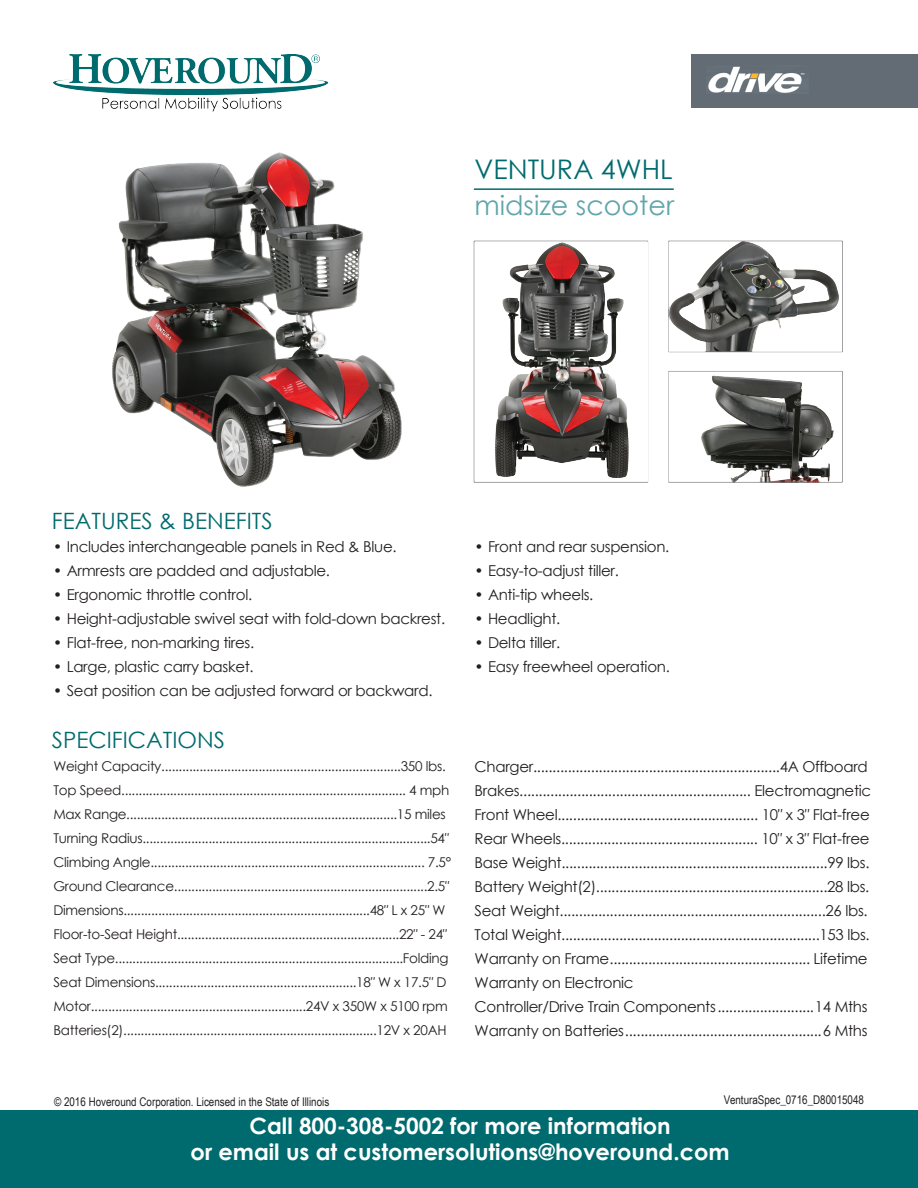
<style>
.page{position:relative;width:918px;height:1188px;background:#fff}
.page>*{position:absolute;margin:0;border:0;box-sizing:border-box;transform-origin:0 0}
.t1{font:27px "Century Gothic";color:#5fa6ab}
.t2{font:27px "Century Gothic";color:#006b6e}
.t3{font:700 22.5px/25.5px "Century Gothic";color:#fff;text-align:center}
.t4{font:22.5px "Century Gothic";color:#006b6e}
.t5{font:15px "Century Gothic";letter-spacing:-.02em;color:#231f20}
.t6{font:13.5px "Century Gothic";letter-spacing:-.02em;color:#231f20}
.t7{font:12px "Arial Narrow";color:#231f20}
</style>
<div class="page">
<img style="left:112px;top:152px;width:290px;height:335px">
<hr style="left:474px;top:188px;width:199px;height:2px;background:#006b6e">
<img style="left:54px;top:54px;width:273px;height:58px">
<img style="left:495px;top:243px;width:134px;height:235px">
<img style="left:670px;top:243px;width:169px;height:107px">
<div style="left:668px;top:241px;width:175px;height:111px;border:1px solid #717074"></div>
<img style="left:701px;top:375px;width:133px;height:106px">
<div style="left:668px;top:371px;width:175px;height:112px;border:1px solid #717074"></div>
<div style="left:691px;top:54px;width:227px;height:54px;background:#636c75"></div>
<img style="left:708px;top:66px;width:97px;height:27px">
<div style="left:0;top:1110px;width:918px;height:78px;background:#006b6e"></div>
<p class="t2" style="left:474px;top:150px;width:200px">VENTURA 4WHL</p>
<p class="t1" style="left:474px;top:186px;width:201px">midsize scooter</p>
<p class="t4" style="left:52px;top:505px;width:222px">FEATURES &amp; BENEFITS</p>
<p class="t5" style="left:53px;top:536px;width:345px">• Includes interchangeable panels in Red &amp; Blue.</p>
<p class="t5" style="left:53px;top:560px;width:278px">• Armrests are padded and adjustable.</p>
<p class="t5" style="left:53px;top:584px;width:200px">• Ergonomic throttle control.</p>
<p class="t5" style="left:53px;top:608px;width:393px">• Height-adjustable swivel seat with fold-down backrest.</p>
<p class="t5" style="left:53px;top:632px;width:202px">• Flat-free, non-marking tires.</p>
<p class="t5" style="left:53px;top:656px;width:202px">• Large, plastic carry basket.</p>
<p class="t5" style="left:53px;top:680px;width:381px">• Seat position can be adjusted forward or backward.</p>
<p class="t4" style="left:52px;top:724px;width:174px">SPECIFICATIONS</p>
<p class="t6" style="left:53px;top:757px;width:394px">Weight Capacity.....................................................................350 lbs.</p>
<p class="t6" style="left:53px;top:781px;width:398px">Top Speed.................................................................................. 4 mph</p>
<p class="t6" style="left:53px;top:805px;width:394px">Max Range..............................................................................15 miles</p>
<p class="t6" style="left:53px;top:829px;width:397px">Turning Radius...................................................................................54″</p>
<p class="t6" style="left:53px;top:853px;width:399px">Climbing Angle............................................................................... 7.5°</p>
<p class="t6" style="left:53px;top:877px;width:397px">Ground Clearance.........................................................................2.5″</p>
<p class="t6" style="left:53px;top:901px;width:393px">Dimensions.......................................................................48″ L x 25″ W</p>
<p class="t6" style="left:53px;top:925px;width:395px">Floor-to-Seat Height................................................................22″ - 24″</p>
<p class="t6" style="left:53px;top:949px;width:397px">Seat Type...................................................................................Folding</p>
<p class="t6" style="left:53px;top:973px;width:395px">Seat Dimensions..........................................................18″ W x 17.5″ D</p>
<p class="t6" style="left:53px;top:997px;width:396px">Motor..............................................................24V x 350W x 5100 rpm</p>
<p class="t6" style="left:53px;top:1021px;width:395px">Batteries(2).........................................................................12V x 20AH</p>
<p class="t5" style="left:475px;top:536px;width:196px">• Front and rear suspension.</p>
<p class="t5" style="left:475px;top:560px;width:146px">• Easy-to-adjust tiller.</p>
<p class="t5" style="left:475px;top:584px;width:120px">• Anti-tip wheels.</p>
<p class="t5" style="left:475px;top:608px;width:87px">• Headlight.</p>
<p class="t5" style="left:475px;top:632px;width:87px">• Delta tiller.</p>
<p class="t5" style="left:475px;top:656px;width:197px">• Easy freewheel operation.</p>
<p class="t5" style="left:475px;top:756px;width:395px">Charger................................................................4A Offboard</p>
<p class="t5" style="left:475px;top:780px;width:398px">Brakes............................................................ Electromagnetic</p>
<p class="t5" style="left:475px;top:804px;width:397px">Front Wheel.................................................... 10″ x 3″ Flat-free</p>
<p class="t5" style="left:475px;top:828px;width:396px">Rear Wheels................................................... 10″ x 3″ Flat-free</p>
<p class="t5" style="left:475px;top:852px;width:396px">Base Weight.....................................................................99 lbs.</p>
<p class="t5" style="left:475px;top:876px;width:396px">Battery Weight(2)............................................................28 lbs.</p>
<p class="t5" style="left:475px;top:900px;width:395px">Seat Weight.....................................................................26 lbs.</p>
<p class="t5" style="left:475px;top:924px;width:397px">Total Weight...................................................................153 lbs.</p>
<p class="t5" style="left:475px;top:948px;width:395px">Warranty on Frame.................................................... Lifetime</p>
<p class="t5" style="left:475px;top:972px;width:160px">Warranty on Electronic</p>
<p class="t5" style="left:475px;top:996px;width:394px">Controller/Drive Train Components.........................14 Mths</p>
<p class="t5" style="left:475px;top:1020px;width:395px">Warranty on Batteries...................................................6 Mths</p>
<p class="t7" style="left:54px;top:1093px;width:277px">© 2016 Hoveround Corporation. Licensed in the State of Illinois</p>
<p class="t7" style="left:724px;top:1091px;width:142px">VenturaSpec_0716_D80015048</p>
<p class="t3" style="left:191px;top:1112px;width:541px">Call 800-308-5002 for more information<br>or email us at customersolutions@hoveround.com</p>
</div>
